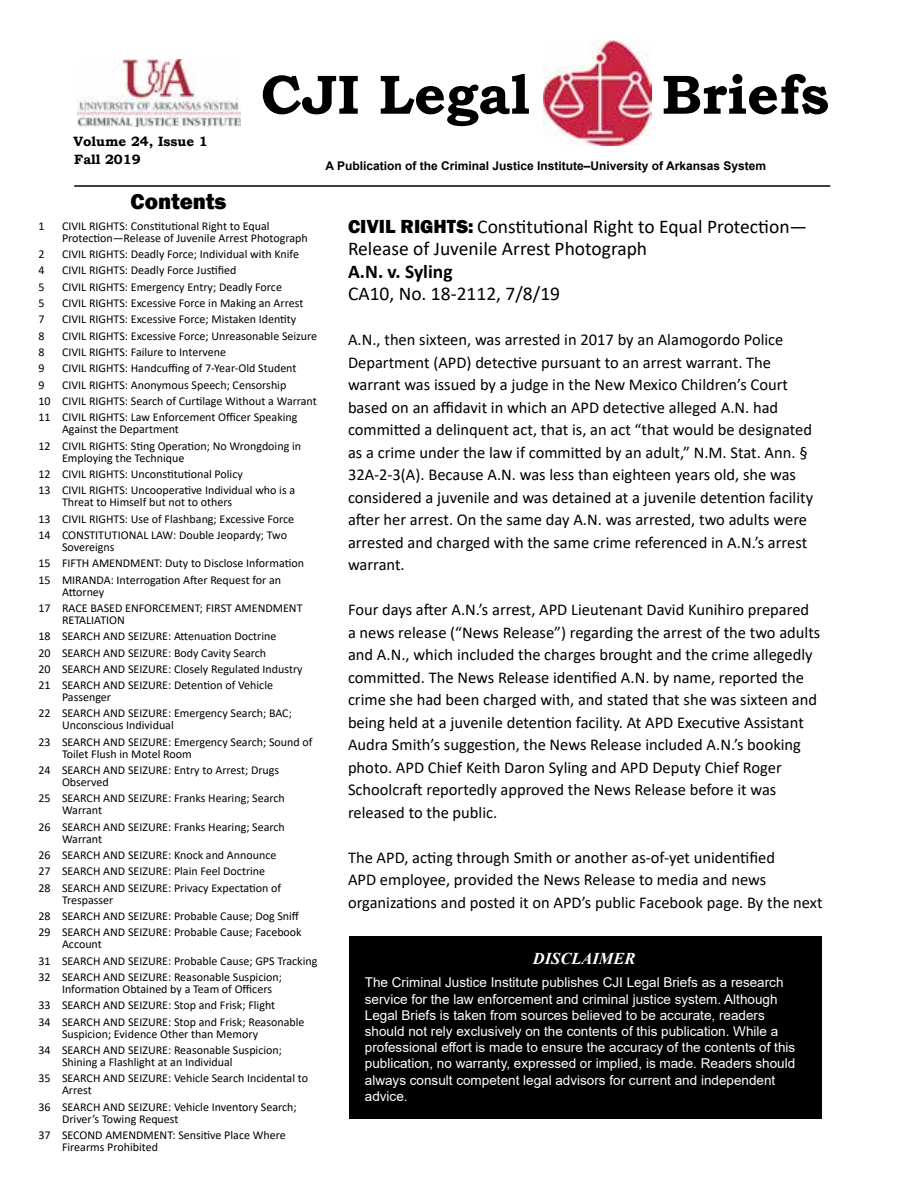
<style>
.page{position:relative;width:918px;height:1188px;background:#fff}
.page>*{position:absolute;margin:0;border:0;box-sizing:border-box;transform-origin:0 0}
.t1{font:700 55.5px "Bookman Old Style";color:#000}
.t2{font:800 22.5px "Franklin Gothic";color:#000}
.t3{font:19.5px/22.5px "Calibri";color:#000}
.t4{font:700 19.5px "Calibri";color:#000}
.t5{font:16.5px/22.5px "Calibri";color:#000}
.t6{font:italic 700 16.5px "Times New Roman";color:#fff}
.t7{font:13.5px/16.2px "Arial";color:#fff}
.t8{font:700 13.5px/18px "Bookman Old Style";color:#000}
.t9{font:12px/16.4px "Calibri";color:#000}
.t10{font:700 12px "Arial";color:#000}
.s1{font-family:"Franklin Gothic";font-weight:800}
</style>
<div class="page">
<div style="left:350px;top:937px;width:472px;height:182px;background:#000"></div>
<img style="left:544px;top:41px;width:108px;height:105px">
<hr style="left:74px;top:185px;width:756px;height:2px;background:#000">
<img style="left:77px;top:60px;width:164px;height:66px">
<p class="t8" style="left:74px;top:132px;width:136px">Volume 24, Issue 1<br>Fall 2019</p>
<h2 class="t2" style="left:131px;top:187px;width:97px">Contents</h2>
<h1 class="t1" style="left:261px;top:55px;width:270px">CJI Legal</h1>
<h1 class="t1" style="left:662px;top:55px;width:169px">Briefs</h1>
<p class="t10" style="left:326px;top:157px;width:442px">A Publication of the Criminal Justice Institute–University of Arkansas System</p>
<p class="t9" style="left:38px;top:217px;width:8px">1</p>
<p class="t9" style="left:62px;top:220px;width:247px;line-height:12px">CIVIL RIGHTS: Constitutional Right to Equal<br>Protection—Release of Juvenile Arrest Photograph</p>
<p class="t9" style="left:38px;top:246px;width:8px">2</p>
<p class="t9" style="left:62px;top:246px;width:238px">CIVIL RIGHTS: Deadly Force; Individual with Knife</p>
<p class="t9" style="left:38px;top:262px;width:8px">4</p>
<p class="t9" style="left:62px;top:262px;width:176px">CIVIL RIGHTS: Deadly Force Justified</p>
<p class="t9" style="left:38px;top:278px;width:8px">5</p>
<p class="t9" style="left:62px;top:278px;width:222px">CIVIL RIGHTS: Emergency Entry; Deadly Force</p>
<p class="t9" style="left:38px;top:295px;width:8px">5</p>
<p class="t9" style="left:62px;top:295px;width:243px">CIVIL RIGHTS: Excessive Force in Making an Arrest</p>
<p class="t9" style="left:38px;top:311px;width:8px">7</p>
<p class="t9" style="left:62px;top:311px;width:236px">CIVIL RIGHTS: Excessive Force; Mistaken Identity</p>
<p class="t9" style="left:38px;top:327px;width:8px">8</p>
<p class="t9" style="left:62px;top:327px;width:257px">CIVIL RIGHTS: Excessive Force; Unreasonable Seizure</p>
<p class="t9" style="left:38px;top:344px;width:8px">8</p>
<p class="t9" style="left:62px;top:344px;width:166px">CIVIL RIGHTS: Failure to Intervene</p>
<p class="t9" style="left:38px;top:360px;width:8px">9</p>
<p class="t9" style="left:62px;top:360px;width:236px">CIVIL RIGHTS: Handcuffing of 7-Year-Old Student</p>
<p class="t9" style="left:38px;top:376px;width:8px">9</p>
<p class="t9" style="left:38px;top:376px;width:280px;text-indent:24px">CIVIL RIGHTS: Anonymous Speech; Censorship<br>10 CIVIL RIGHTS: Search of Curtilage Without a Warrant<br>11 CIVIL RIGHTS: Law Enforcement Officer Speaking</p>
<p class="t9" style="left:38px;top:421px;width:264px;text-indent:24px">Against the Department<br>12 CIVIL RIGHTS: Sting Operation; No Wrongdoing in</p>
<p class="t9" style="left:38px;top:449px;width:258px;text-indent:24px">Employing the Technique<br>12 CIVIL RIGHTS: Unconstitutional Policy<br>13 CIVIL RIGHTS: Uncooperative Individual who is a</p>
<p class="t9" style="left:38px;top:494px;width:257px;text-indent:24px">Threat to Himself but not to others<br>13 CIVIL RIGHTS: Use of Flashbang; Excessive Force<br>14 CONSTITUTIONAL LAW: Double Jeopardy; Two</p>
<p class="t9" style="left:38px;top:538px;width:267px;text-indent:24px">Sovereigns<br>15 FIFTH AMENDMENT: Duty to Disclose Information<br>15 MIRANDA: Interrogation After Request for an</p>
<p class="t9" style="left:38px;top:583px;width:266px;text-indent:24px">Attorney<br>17 RACE BASED ENFORCEMENT; FIRST AMENDMENT</p>
<p class="t9" style="left:38px;top:611px;width:266px;text-indent:24px">RETALIATION<br>18 SEARCH AND SEIZURE: Attenuation Doctrine<br>20 SEARCH AND SEIZURE: Body Cavity Search<br>20 SEARCH AND SEIZURE: Closely Regulated Industry 21 SEARCH AND SEIZURE: Detention of Vehicle</p>
<p class="t9" style="left:38px;top:689px;width:255px;text-indent:24px">Passenger<br>22 SEARCH AND SEIZURE: Emergency Search; BAC;</p>
<p class="t9" style="left:38px;top:717px;width:276px;text-indent:24px">Unconscious Individual<br>23 SEARCH AND SEIZURE: Emergency Search; Sound of</p>
<p class="t9" style="left:38px;top:745px;width:242px;text-indent:24px">Toilet Flush in Motel Room<br>24 SEARCH AND SEIZURE: Entry to Arrest; Drugs</p>
<p class="t9" style="left:38px;top:774px;width:248px;text-indent:24px">Observed<br>25 SEARCH AND SEIZURE: Franks Hearing; Search</p>
<p class="t9" style="left:38px;top:802px;width:248px;text-indent:24px">Warrant<br>26 SEARCH AND SEIZURE: Franks Hearing; Search</p>
<p class="t9" style="left:38px;top:830px;width:244px;text-indent:24px">Warrant<br>26 SEARCH AND SEIZURE: Knock and Announce 27 SEARCH AND SEIZURE: Plain Feel Doctrine<br>28 SEARCH AND SEIZURE: Privacy Expectation of</p>
<p class="t9" style="left:38px;top:891px;width:265px;text-indent:24px">Trespasser<br>28 SEARCH AND SEIZURE: Probable Cause; Dog Sniff<br>29 SEARCH AND SEIZURE: Probable Cause; Facebook</p>
<p class="t9" style="left:38px;top:936px;width:280px;text-indent:24px">Account<br>31 SEARCH AND SEIZURE: Probable Cause; GPS Tracking<br>32 SEARCH AND SEIZURE: Reasonable Suspicion;</p>
<p class="t9" style="left:38px;top:981px;width:268px;text-indent:24px">Information Obtained by a Team of Officers<br>33 SEARCH AND SEIZURE: Stop and Frisk; Flight<br>34 SEARCH AND SEIZURE: Stop and Frisk; Reasonable</p>
<p class="t9" style="left:38px;top:1025px;width:245px;text-align:center">Suspicion; Evidence Other than Memory<br>34 SEARCH AND SEIZURE: Reasonable Suspicion;</p>
<p class="t9" style="left:38px;top:1054px;width:271px;text-indent:24px">Shining a Flashlight at an Individual<br>35 SEARCH AND SEIZURE: Vehicle Search Incidental to</p>
<p class="t9" style="left:38px;top:1082px;width:260px;text-indent:24px">Arrest<br>36 SEARCH AND SEIZURE: Vehicle Inventory Search;</p>
<p class="t9" style="left:38px;top:1110px;width:249px;text-indent:24px">Driver’s Towing Request<br>37 SECOND AMENDMENT: Sensitive Place Where</p>
<p class="t9" style="left:62px;top:1138px;width:97px">Firearms Prohibited</p>
<h3 class="t3" style="left:348px;top:215px;width:461px"><span class="s1">CIVIL RIGHTS:</span> Constitutional Right to Equal Protection—<br>Release of Juvenile Arrest Photograph</h3>
<h3 class="t4" style="left:348px;top:258px;width:106px">A.N. v. Syling</h3>
<h3 class="t3" style="left:348px;top:282px;width:214px">CA10, No. 18-2112, 7/8/19</h3>
<p class="t5" style="left:348px;top:328px;width:467px">A.N., then sixteen, was arrested in 2017 by an Alamogordo Police Department (APD) detective pursuant to an arrest warrant. The warrant was issued by a judge in the New Mexico Children’s Court based on an affidavit in which an APD detective alleged A.N. had committed a delinquent act, that is, an act “that would be designated as a crime under the law if committed by an adult,” N.M. Stat. Ann. § 32A-2-3(A). Because A.N. was less than eighteen years old, she was considered a juvenile and was detained at a juvenile detention facility after her arrest. On the same day A.N. was arrested, two adults were arrested and charged with the same crime referenced in A.N.’s arrest warrant.</p>
<p class="t5" style="left:348px;top:598px;width:474px">Four days after A.N.’s arrest, APD Lieutenant David Kunihiro prepared a news release (“News Release”) regarding the arrest of the two adults and A.N., which included the charges brought and the crime allegedly committed. The News Release identified A.N. by name, reported the crime she had been charged with, and stated that she was sixteen and being held at a juvenile detention facility. At APD Executive Assistant Audra Smith’s suggestion, the News Release included A.N.’s booking photo. APD Chief Keith Daron Syling and APD Deputy Chief Roger Schoolcraft reportedly approved the News Release before it was released to the public.</p>
<h3 class="t5" style="left:348px;top:846px;width:476px">The APD, acting through Smith or another as-of-yet unidentified<br>APD employee, provided the News Release to media and news organizations and posted it on APD’s public Facebook page. By the next</h3>
<h3 class="t6" style="left:533px;top:947px;width:104px">DISCLAIMER</h3>
<p class="t7" style="left:365px;top:974px;width:432px">The Criminal Justice Institute publishes CJI Legal Briefs as a research service for the law enforcement and criminal justice system. Although Legal Briefs is taken from sources believed to be accurate, readers should not rely exclusively on the contents of this publication. While a professional effort is made to ensure the accuracy of the contents of this publication, no warranty, expressed or implied, is made. Readers should always consult competent legal advisors for current and independent advice.</p>
</div>
